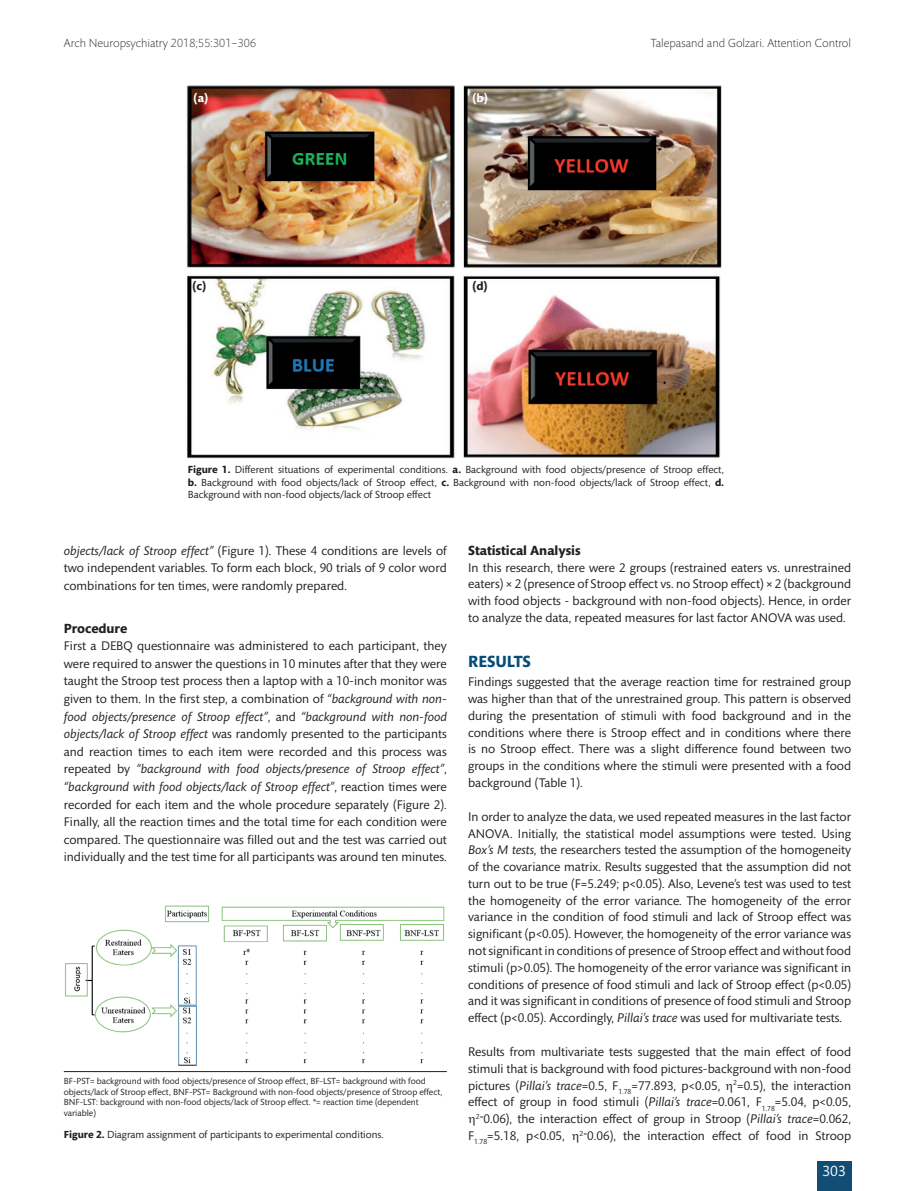
<style>
.page{position:relative;width:915px;height:1191px;background:#fff}
.page>*{position:absolute;margin:0;border:0;box-sizing:border-box;transform-origin:0 0}
.t1{font:700 16.5px "Mundo Sans Std";color:#064c79}
.t2{font:15px "Mundo Sans Std";color:#fff}
.t3{font:700 13.5px "Mundo Sans Std";color:#231f20}
.t4{font:12.75px/16.8px "Mundo Sans Std";color:#231f20;text-align:justify}
.t5{font:300 12px "Mundo Sans Std";color:#231f20}
.t6{font:700 12px "Mundo Sans Std";color:#fff}
.t7{font:700 12px "Mundo Sans Std";color:#231f20}
.t8{font:10.5px/12.6px "Mundo Sans Std";color:#231f20;text-align:justify}
.t9{font:9px/10.8px "Mundo Sans Std";color:#231f20}
.s1{font-weight:700}
.s2{font-style:italic}
</style>
<div class="page">
<div style="left:816px;top:1161px;width:34px;height:30px;background:#124d76"></div>
<img style="left:186px;top:85px;width:535px;height:374px">
<img style="left:65px;top:905px;width:380px;height:160px">
<hr style="left:64px;top:1071px;width:382px;height:1px;background:#231f20">
<p class="t5" style="left:64px;top:37px;width:194px">Arch Neuropsychiatry 2018;55:301−306</p>
<p class="t5" style="left:650px;top:37px;width:202px">Talepasand and Golzari. Attention Control</p>
<p class="t6" style="left:193px;top:91px;width:16px">(a)</p>
<p class="t6" style="left:472px;top:91px;width:17px">(b)</p>
<p class="t7" style="left:192px;top:280px;width:15px">(c)</p>
<p class="t7" style="left:472px;top:280px;width:17px">(d)</p>
<p class="t8" style="left:188px;top:463px;width:537px"><span class="s1">Figure 1.</span> Different situations of experimental conditions. <span class="s1">a.</span> Background with food objects/presence of Stroop effect, <span class="s1">b.</span> Background with food objects/lack of Stroop effect, <span class="s1">c.</span> Background with non-food objects/lack of Stroop effect, <span class="s1">d.<br></span>Background with non-food objects/lack of Stroop effect</p>
<p class="t4" style="left:64px;top:542px;width:384px;line-height:17.5px"><span class="s2">objects/lack of Stroop effect”</span> (Figure 1). These 4 conditions are levels of two independent variables. To form each block, 90 trials of 9 color word combinations for ten times, were randomly prepared.</p>
<p class="t3" style="left:64px;top:620px;width:65px">Procedure</p>
<p class="t4" style="left:64px;top:637px;width:384px;line-height:17.5px">First a DEBQ questionnaire was administered to each participant, they were required to answer the questions in 10 minutes after that they were taught the Stroop test process then a laptop with a 10-inch monitor was given to them. In the first step, a combination of <span class="s2">“background with non&shy;food objects/presence of Stroop effect”</span>, and <span class="s2">“background with non-food objects/lack of Stroop effect</span> was randomly presented to the participants and reaction times to each item were recorded and this process was repeated by <span class="s2">“background with food objects/presence of Stroop effect”</span>, <span class="s2">“background with food objects/lack of Stroop effect”</span>, reaction times were recorded for each item and the whole procedure separately (Figure 2).<br>Finally, all the reaction times and the total time for each condition were compared. The questionnaire was filled out and the test was carried out individually and the test time for all participants was around ten minutes.</p>
<p class="t9" style="left:64px;top:1075px;width:380px">BF-PST= background with food objects/presence of Stroop effect, BF-LST= background with food objects/lack of Stroop effect, BNF-PST= Background with non-food objects/presence of Stroop effect, BNF-LST: background with non-food objects/lack of Stroop effect. *= reaction time (dependent variable)</p>
<p class="t8" style="left:64px;top:1128px;width:321px"><span class="s1">Figure 2.</span> Diagram assignment of participants to experimental conditions.</p>
<p class="t3" style="left:468px;top:543px;width:114px">Statistical Analysis</p>
<p class="t4" style="left:468px;top:559px;width:384px">In this research, there were 2 groups (restrained eaters vs. unrestrained eaters) × 2 (presence of Stroop effect vs. no Stroop effect) × 2 (background with food objects - background with non-food objects). Hence, in order to analyze the data, repeated measures for last factor ANOVA was used.</p>
<p class="t1" style="left:468px;top:652px;width:64px">RESULTS</p>
<p class="t4" style="left:468px;top:674px;width:384px">Findings suggested that the average reaction time for restrained group was higher than that of the unrestrained group. This pattern is observed during the presentation of stimuli with food background and in the conditions where there is Stroop effect and in conditions where there is no Stroop effect. There was a slight difference found between two groups in the conditions where the stimuli were presented with a food background (Table 1).</p>
<p class="t4" style="left:468px;top:808px;width:384px">In order to analyze the data, we used repeated measures in the last factor ANOVA. Initially, the statistical model assumptions were tested. Using <span class="s2">Box’s M tests</span>, the researchers tested the assumption of the homogeneity of the covariance matrix. Results suggested that the assumption did not turn out to be true (F=5.249; p&lt;0.05). Also, Levene’s test was used to test the homogeneity of the error variance. The homogeneity of the error variance in the condition of food stimuli and lack of Stroop effect was significant (p&lt;0.05). However, the homogeneity of the error variance was not significant in conditions of presence of Stroop effect and without food stimuli (p&gt;0.05). The homogeneity of the error variance was significant in conditions of presence of food stimuli and lack of Stroop effect (p&lt;0.05) and it was significant in conditions of presence of food stimuli and Stroop effect (p&lt;0.05). Accordingly, <span class="s2">Pillai’s trace</span> was used for multivariate tests.</p>
<p class="t4" style="left:468px;top:1043px;width:384px;text-align:center">Results from multivariate tests suggested that the main effect of food stimuli that is background with food pictures-background with non-food pictures (<span class="s2">Pillai’s trace</span>=0.5, F<sub>1.78</sub>=77.893, p&lt;0.05, <sup>2</sup>=0.5), the interaction effect of group in food stimuli (<span class="s2">Pillai’s trace</span>=0.061, F<sub>1.78</sub>=5.04, p&lt;0.05, <sup>2=</sup>0.06), the interaction effect of group in Stroop (<span class="s2">Pillai’s trace</span>=0.062, F<sub>1.78</sub>=5.18, p&lt;0.05, <sup>2=</sup>0.06), the interaction effect of food in Stroop</p>
<p class="t2" style="left:822px;top:1162px;width:25px">303</p>
</div>
